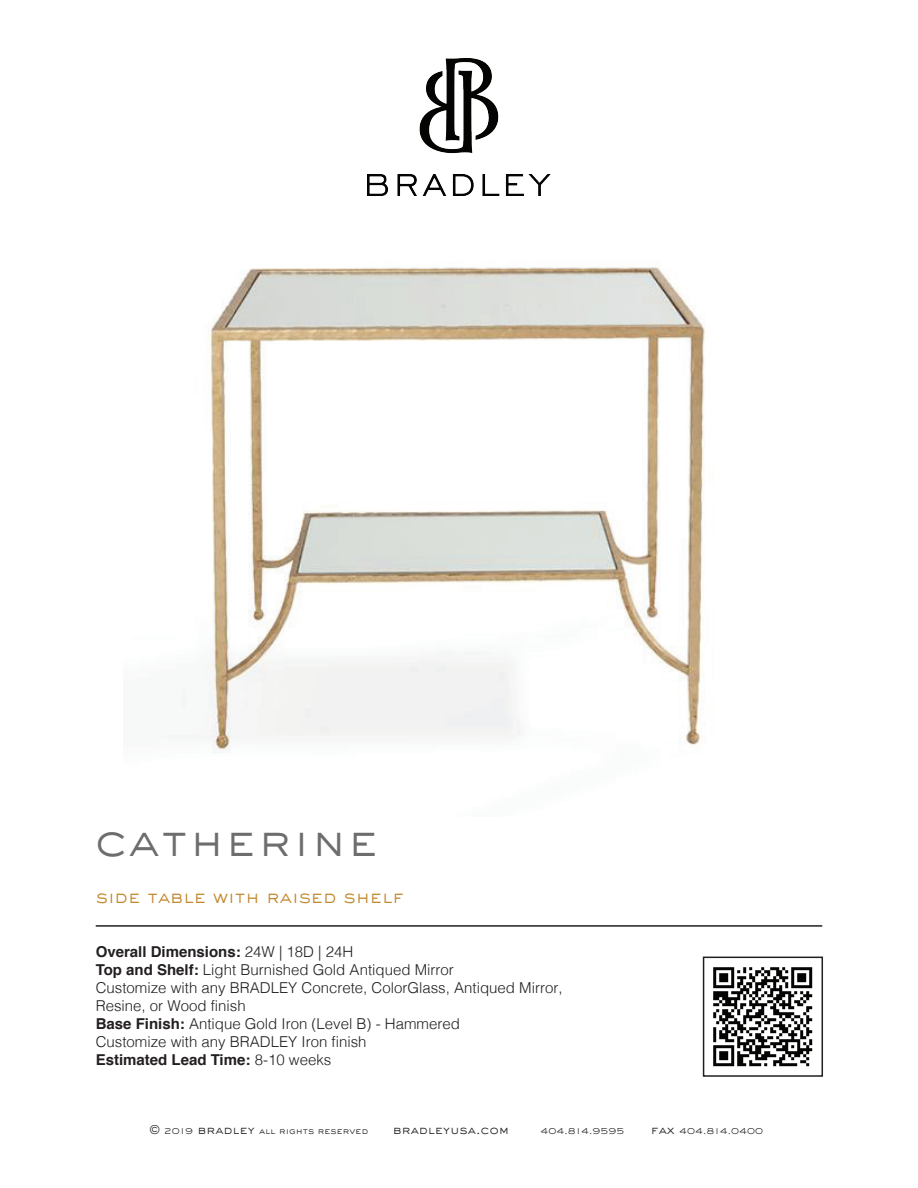
<style>
.page{position:relative;width:918px;height:1188px;background:#fff}
.page>*{position:absolute;margin:0;border:0;box-sizing:border-box;transform-origin:0 0}
.t1{font:300 45px "Sackers Gothic Std";letter-spacing:.03em;color:#6d6d6d}
.t2{font:300 18px "Sackers Gothic Std";color:#c1872b}
.t3{font:300 15px/18px "Helvetica";color:#231f20}
.t4{font:300 12px "Sackers Gothic Std";color:#231f20}
.t5{font:300 9px "Sackers Gothic Std";color:#231f20}
.s1{font-weight:700}
.s2{font-size:12px}
</style>
<div class="page">
<img style="left:167px;top:267px;width:538px;height:486px">
<hr style="left:96px;top:925px;width:726px;height:2px;background:#231f20">
<img style="left:713px;top:967px;width:100px;height:100px">
<img style="left:367px;top:59px;width:184px;height:137px">
<div style="left:703px;top:957px;width:120px;height:120px;border:2px solid #231f20"></div>
<h1 class="t1" style="left:94px;top:809px;width:286px">catherine</h1>
<p class="t2" style="left:96px;top:884px;width:310px">side table with raised shelf</p>
<p class="t3" style="left:96px;top:942px;width:468px"><span class="s1">Overall Dimensions:</span> 24W | 18D | 24H<br><span class="s1">Top and Shelf:</span> Light Burnished Gold Antiqued Mirror<br>Customize with any BRADLEY Concrete, ColorGlass, Antiqued Mirror, Resine, or Wood finish<br><span class="s1">Base Finish:</span> Antique Gold Iron (Level B) - Hammered<br>Customize with any BRADLEY Iron finish<br><span class="s1">Estimated Lead Time:</span> 8-10 weeks</p>
<p class="t5" style="left:149px;top:1125px;width:221px"><span class="s2">©</span> 2019 <span class="s2">bradley</span> all rights reserved</p>
<p class="t4" style="left:393px;top:1122px;width:118px">bradleyusa.com</p>
<p class="t5" style="left:541px;top:1125px;width:86px">404.814.9595</p>
<p class="t5" style="left:651px;top:1125px;width:114px"><span class="s2">fax</span> 404.814.0400</p>
</div>
